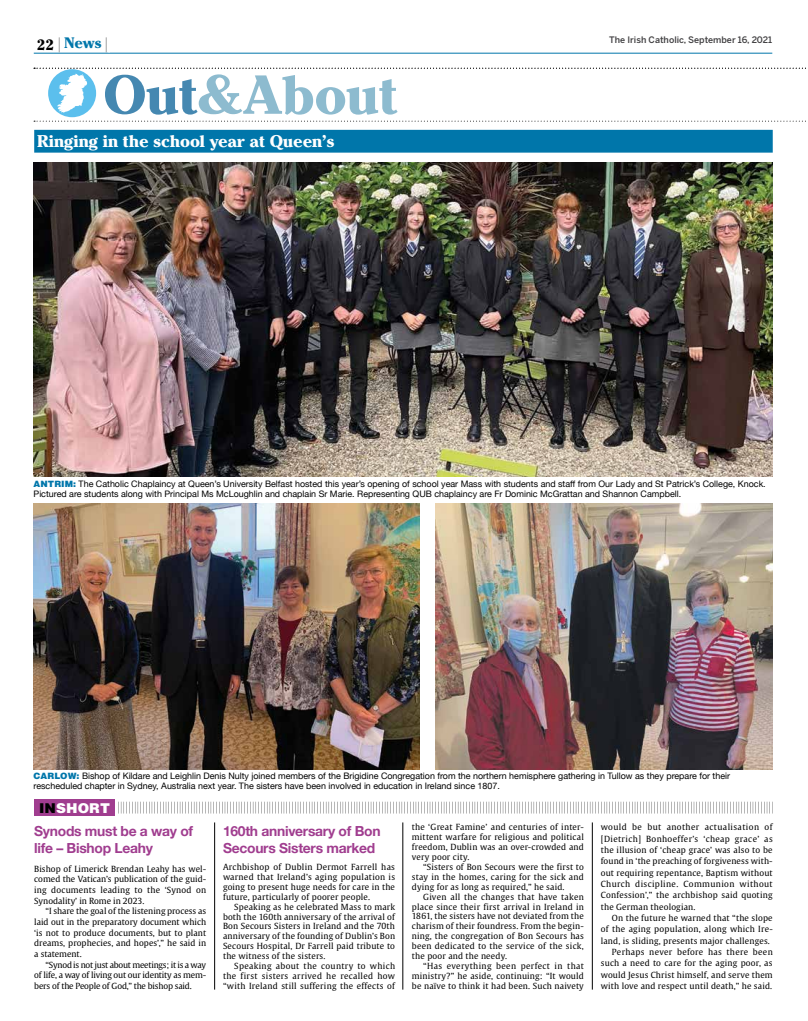
<style>
.page{position:relative;width:808px;height:1021px;background:#fff}
.page>*{position:absolute;margin:0;border:0;box-sizing:border-box;transform-origin:0 0}
.t1{font:700 expanded 57.4px "Criterion URWTOT";color:#8dbbcf}
.t2{font:700 expanded 17.8px "Criterion URWTOT";color:#fff}
.t3{font:700 expanded 15.8px "Criterion URWTOT";letter-spacing:-.005em;color:#0076aa}
.t4{font:700 13.9px/17.4px "Helvetica Neue";letter-spacing:-.02em;color:#a03d8f}
.t5{font:900 13.9px "Helvetica";color:#fff}
.t6{font:8.9px/9.9px "Helvetica Neue";color:#000}
.t7{font:500 8.9px "Benton Sans";color:#414042}
.t8{font:8.4px/9.9px "Gulliver";letter-spacing:.02em;color:#000;text-align:justify}
.t9{font:8.4px "Gulliver";letter-spacing:.04em;color:#000}
.s1{color:#000}
.s2{font-family:"Helvetica LT";font-weight:400;font-stretch:normal;font-size:14.9px;color:#000}
.s3{font-family:"Helvetica LT";font-weight:400;font-stretch:normal;color:#fff}
.s4{color:#4588b1}
.s5{font-family:"Helvetica";font-weight:900;color:#0076aa}
</style>
<div class="page">
<hr style="left:34px;top:53px;width:738px;height:1px;background:#0076aa">
<div style="left:48px;top:69px;width:48px;height:48px;background:#5bbfed;border-radius:50%"></div>
<svg style="left:34px;top:68px;width:772px;height:45px"></svg>
<div style="left:34px;top:130px;width:739px;height:23px;background:#0076aa"></div>
<div style="left:34px;top:799px;width:80px;height:17px;background:#a03d8f"></div>
<svg style="left:118px;top:801px;width:655px;height:12px"></svg>
<svg style="left:34px;top:121px;width:772px;height:1px"></svg>
<img style="left:34px;top:504px;width:385px;height:265px">
<img style="left:435px;top:504px;width:337px;height:265px">
<img style="left:34px;top:162px;width:738px;height:314px">
<hr style="left:214px;top:822px;width:1px;height:167px;background:#000">
<hr style="left:403px;top:822px;width:1px;height:167px;background:#000">
<hr style="left:592px;top:822px;width:1px;height:167px;background:#000">
<h3 class="t3" style="left:37px;top:33px;width:76px"><span class="s1">22</span> <span class="s2">|</span> News <span class="s2">|</span><span class="s3">|</span></h3>
<p class="t7" style="left:609px;top:34px;width:165px">The Irish Catholic, September 16, 2021</p>
<h1 class="t1" style="left:104px;top:60px;width:296px"><span class="s4">Out</span>&amp;About</h1>
<h2 class="t2" style="left:37px;top:130px;width:299px">Ringing in the school year at Queen’s</h2>
<p class="t6" style="left:34px;top:479px;width:734px"><span class="s5">ANTRIM:</span> The Catholic Chaplaincy at Queen’s University Belfast hosted this year’s opening of school year Mass with students and staff from Our Lady and St Patrick’s College, Knock.<br>Pictured are students along with Principal Ms McLoughlin and chaplain Sr Marie. Representing QUB chaplaincy are Fr Dominic McGrattan and Shannon Campbell.</p>
<p class="t6" style="left:34px;top:771px;width:698px"><span class="s5">CARLOW:</span> Bishop of Kildare and Leighlin Denis Nulty joined members of the Brigidine Congregation from the northern hemisphere gathering in Tullow as they prepare for their rescheduled chapter in Sydney, Australia next year. The sisters have been involved in education in Ireland since 1807.</p>
<h3 class="t5" style="left:39px;top:799px;width:72px"><span class="s1">IN</span>SHORT</h3>
<h3 class="t4" style="left:34px;top:822px;width:161px">Synods must be a way of life – Bishop Leahy</h3>
<p class="t8" style="left:34px;top:863px;width:173px;line-height:10.7px">Bishop of Limerick Brendan Leahy has wel&shy;comed the Vatican’s publication of the guid&shy;ing documents leading to the ‘Synod on Synodality’ in Rome in 2023.</p>
<p class="t8" style="left:34px;top:905px;width:174px;line-height:10.7px;text-indent:11px">“I share the goal of the listening process as laid out in the preparatory document which ‘is not to produce documents, but to plant dreams, prophecies, and hopes’,” he said in a statement.</p>
<p class="t8" style="left:34px;top:959px;width:173px;line-height:10.7px;text-indent:11px">“Synod is not just about meetings; it is a way of life, a way of living out our identity as mem&shy;bers of the People of God,” the bishop said.</p>
<h3 class="t4" style="left:223px;top:823px;width:159px;line-height:16.6px">160th anniversary of Bon<br>Secours Sisters marked</h3>
<p class="t8" style="left:223px;top:862px;width:174px">Archbishop of Dublin Dermot Farrell has warned that Ireland’s aging population is going to present huge needs for care in the future, particularly of poorer people.</p>
<p class="t8" style="left:223px;top:901px;width:174px;text-indent:11px">Speaking as he celebrated Mass to mark both the 160th anniversary of the arrival of Bon Secours Sisters in Ireland and the 70th anniversary of the founding of Dublin’s Bon Secours Hospital, Dr Farrell paid tribute to the witness of the sisters.</p>
<p class="t8" style="left:223px;top:961px;width:174px;text-indent:11px">Speaking about the country to which the first sisters arrived he recalled how “with Ireland still suffering the effects of</p>
<p class="t8" style="left:412px;top:822px;width:174px">the ‘Great Famine’ and centuries of inter&shy;mittent warfare for religious and political freedom, Dublin was an over-crowded and very poor city.</p>
<p class="t8" style="left:412px;top:861px;width:173px;text-indent:11px">“Sisters of Bon Secours were the first to stay in the homes, caring for the sick and dying for as long as required,” he said.</p>
<p class="t8" style="left:412px;top:891px;width:174px;text-indent:11px">Given all the changes that have taken place since their first arrival in Ireland in 1861, the sisters have not deviated from the charism of their foundress. From the begin&shy;ning, the congregation of Bon Secours has been dedicated to the service of the sick, the poor and the needy.</p>
<p class="t8" style="left:412px;top:960px;width:174px;text-indent:11px">“Has everything been perfect in that ministry?” he aside, continuing: “It would be naïve to think it had been. Such naivety</p>
<p class="t8" style="left:601px;top:821px;width:174px;line-height:11.3px">would be but another actualisation of [Dietrich] Bonhoeffer’s ‘cheap grace’ as the illusion of ‘cheap grace’ was also to be found in ‘the preaching of forgiveness with&shy;out requiring repentance, Baptism without Church discipline. Communion without Confession’,” the archbishop said quoting the German theologian.</p>
<p class="t8" style="left:612px;top:912px;width:162px">On the future he warned that “the slope</p>
<p class="t8" style="left:601px;top:924px;width:174px">of the aging population, along which Ire-</p>
<p class="t8" style="left:601px;top:935px;width:171px">land, is sliding, presents major challenges.</p>
<p class="t9" style="left:612px;top:946px;width:162px">Perhaps never before has there been</p>
<p class="t8" style="left:601px;top:958px;width:173px">such a need to care for the aging poor, as</p>
<p class="t8" style="left:601px;top:969px;width:173px">would Jesus Christ himself, and serve them</p>
<p class="t8" style="left:601px;top:980px;width:173px">with love and respect until death,” he said.</p>
</div>
